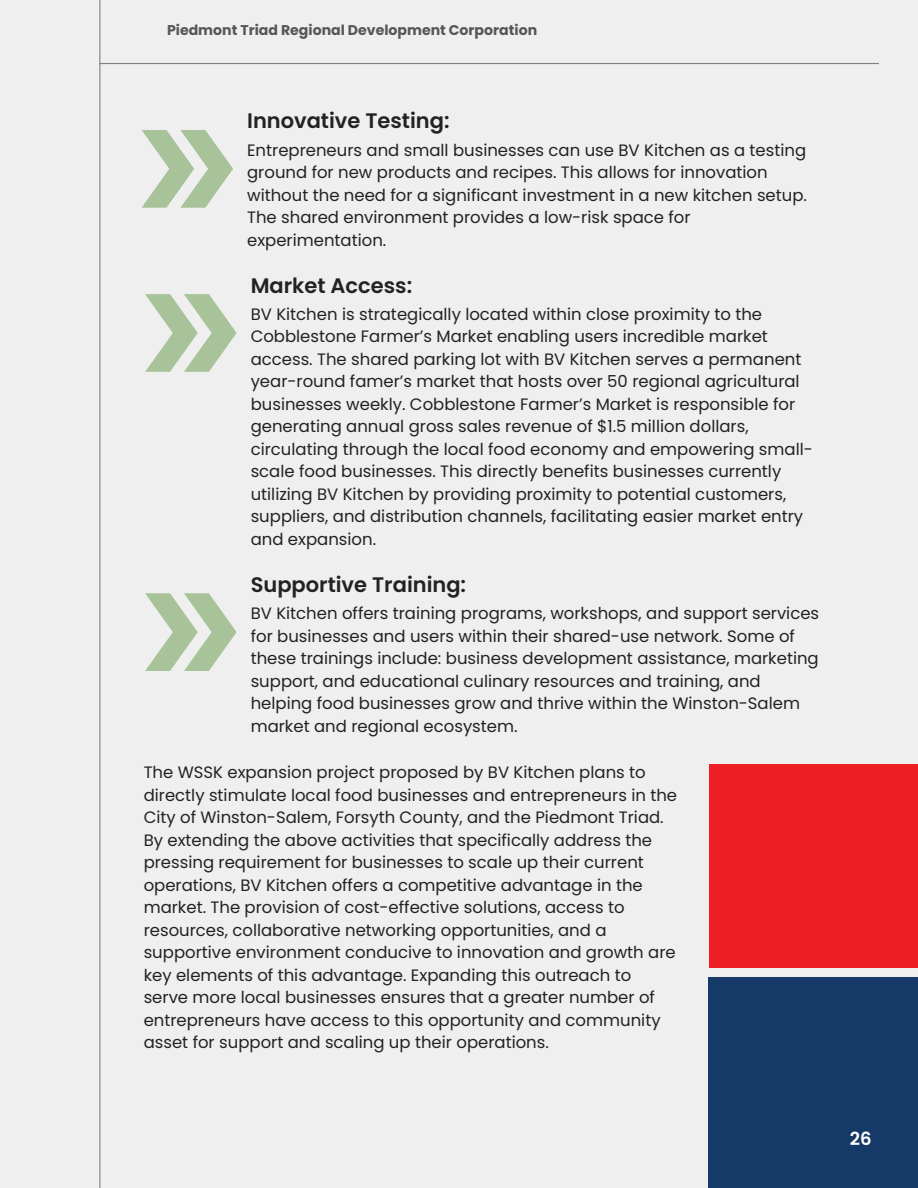
<style>
.page{position:relative;width:918px;height:1188px;background:#efefef}
.page>*{position:absolute;margin:0;border:0;box-sizing:border-box;transform-origin:0 0}
.t1{font:600 21px "Poppins";color:#222}
.t2{font:600 18px "Poppins";color:#fff}
.t3{font:16.5px/22.5px "Poppins";color:#222}
.t4{font:700 14.1px "Poppins";color:#545857}
</style>
<div class="page">
<hr style="left:99px;top:0;width:1px;height:1188px;background:#808080">
<div style="left:709px;top:764px;width:209px;height:203px;background:#ed1f24"></div>
<div style="left:709px;top:978px;width:209px;height:210px;background:#163a67"></div>
<hr style="left:99px;top:63px;width:780px;height:1px;background:#808080">
<svg style="left:142px;top:130px;width:91px;height:78px"></svg>
<svg style="left:145px;top:294px;width:92px;height:78px"></svg>
<svg style="left:145px;top:593px;width:92px;height:78px"></svg>
<p class="t4" style="left:167px;top:21px;width:372px">Piedmont Triad Regional Development Corporation</p>
<p class="t1" style="left:247px;top:106px;width:204px">Innovative Testing:</p>
<p class="t3" style="left:247px;top:139px;width:561px">Entrepreneurs and small businesses can use BV Kitchen as a testing ground for new products and recipes. This allows for innovation without the need for a significant investment in a new kitchen setup.<br>The shared environment provides a low-risk space for experimentation.</p>
<p class="t1" style="left:251px;top:270px;width:163px">Market Access:</p>
<p class="t3" style="left:251px;top:303px;width:564px">BV Kitchen is strategically located within close proximity to the Cobblestone Farmer’s Market enabling users incredible market access. The shared parking lot with BV Kitchen serves a permanent year-round famer’s market that hosts over 50 regional agricultural businesses weekly. Cobblestone Farmer’s Market is responsible for generating annual gross sales revenue of $1.5 million dollars, circulating through the local food economy and empowering small&shy;scale food businesses. This directly benefits businesses currently utilizing BV Kitchen by providing proximity to potential customers, suppliers, and distribution channels, facilitating easier market entry and expansion.</p>
<p class="t1" style="left:251px;top:570px;width:217px">Supportive Training:</p>
<p class="t3" style="left:251px;top:602px;width:570px">BV Kitchen offers training programs, workshops, and support services for businesses and users within their shared-use network. Some of these trainings include: business development assistance, marketing support, and educational culinary resources and training, and helping food businesses grow and thrive within the Winston-Salem market and regional ecosystem.</p>
<p class="t3" style="left:144px;top:761px;width:535px">The WSSK expansion project proposed by BV Kitchen plans to directly stimulate local food businesses and entrepreneurs in the City of Winston-Salem, Forsyth County, and the Piedmont Triad.<br>By extending the above activities that specifically address the pressing requirement for businesses to scale up their current operations, BV Kitchen offers a competitive advantage in the market. The provision of cost-effective solutions, access to resources, collaborative networking opportunities, and a supportive environment conducive to innovation and growth are key elements of this advantage. Expanding this outreach to serve more local businesses ensures that a greater number of entrepreneurs have access to this opportunity and community asset for support and scaling up their operations.</p>
<p class="t2" style="left:850px;top:1126px;width:23px">26</p>
</div>
